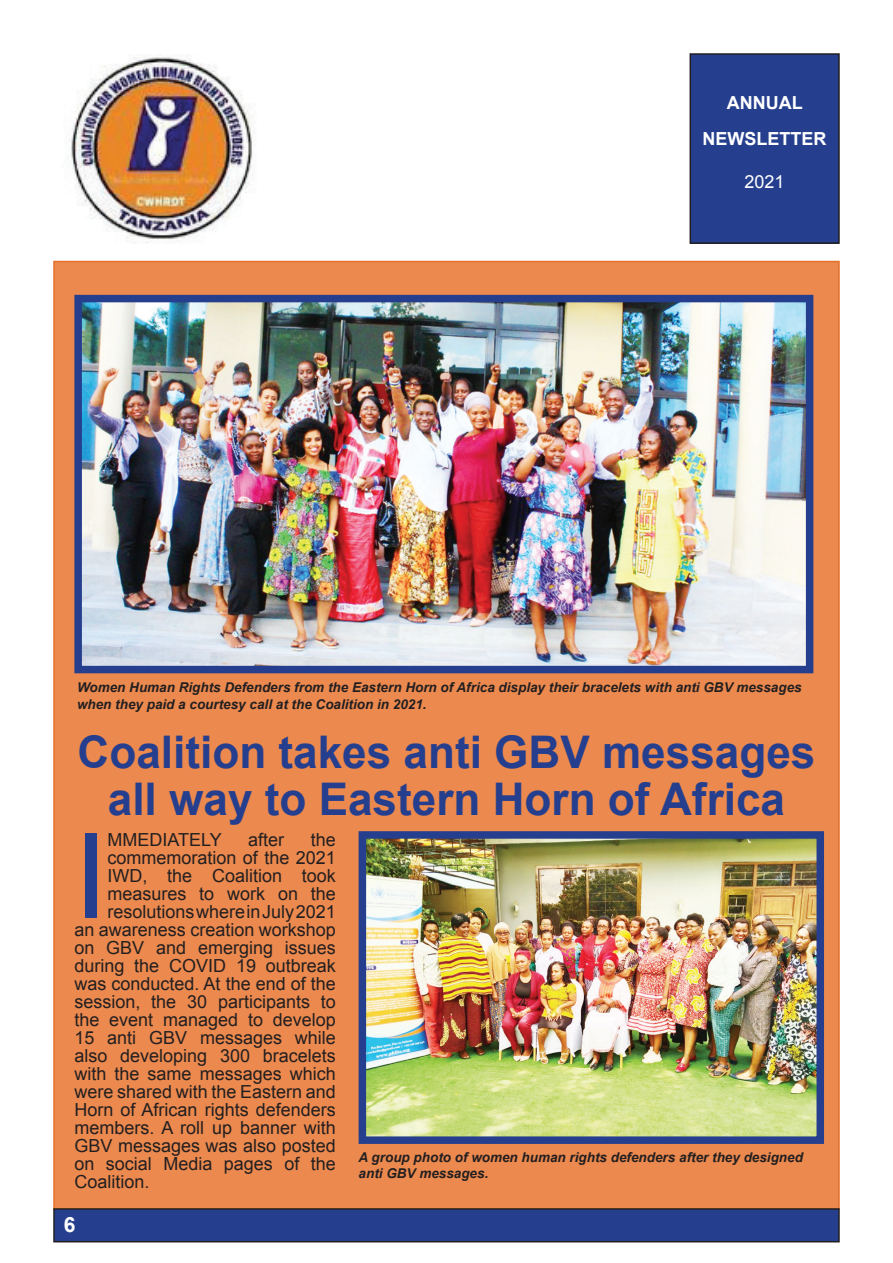
<style>
.page{position:relative;width:893px;height:1263px;background:#fff}
.page>*{position:absolute;margin:0;border:0;box-sizing:border-box;transform-origin:0 0}
.t1{font:118.65px "Arial";color:#253f8e}
.t2{font:700 45px/46.5px "Arial";color:#253f8e;text-align:center}
.t3{font:700 21px "Arial";color:#fff}
.t4{font:18px "Arial";color:#231f20}
.t5{font:700 18px/36px "Arial";color:#fff;text-align:center}
.t6{font:18px "Arial";color:#fff}
.t7{font:italic 700 13.5px/16.2px "Arial";color:#231f20}
</style>
<div class="page">
<div style="left:53px;top:261px;width:787px;height:949px;background:#eb894e;border:2px solid #e67029"></div>
<div style="left:54px;top:1209px;width:785px;height:33px;background:#253f8e"></div>
<div style="left:53px;top:1208px;width:787px;height:34px;border:2px solid #231f20"></div>
<img style="left:368px;top:840px;width:447px;height:295px">
<div style="left:359px;top:831px;width:465px;height:313px;border:8px solid #253f8e"></div>
<img style="left:67px;top:55px;width:186px;height:188px">
<div style="left:690px;top:54px;width:149px;height:189px;background:#253f8e"></div>
<div style="left:689px;top:53px;width:151px;height:191px;border:2px solid #231f20"></div>
<img style="left:83px;top:304px;width:721px;height:360px">
<div style="left:74px;top:295px;width:739px;height:378px;border:8px solid #253f8e"></div>
<p class="t5" style="left:703px;top:85px;width:126px">ANNUAL<br>NEWSLETTER</p>
<p class="t6" style="left:745px;top:170px;width:42px">2021</p>
<p class="t7" style="left:77px;top:680px;width:726px">Women Human Rights Defenders from the Eastern Horn of Africa display their bracelets with anti GBV messages when they paid a courtesy call at the Coalition in 2021.</p>
<h2 class="t2" style="left:78px;top:730px;width:739px">Coalition takes anti GBV messages all way to Eastern Horn of Africa</h2>
<h1 class="t1" style="left:74px;top:799px;width:34px">I</h1>
<p class="t4" style="left:107px;top:828px;width:53px">mmediat</p>
<p class="t4" style="left:189px;top:828px;width:23px">ely</p>
<p class="t4" style="left:248px;top:828px;width:38px">after</p>
<p class="t4" style="left:311px;top:828px;width:27px">the</p>
<p class="t4" style="left:107px;top:846px;width:230px">commemoration of the 2021</p>
<p class="t4" style="left:107px;top:864px;width:230px">IWD, the Coalition took</p>
<p class="t4" style="left:107px;top:882px;width:230px">measures to work on the</p>
<p class="t4" style="left:107px;top:900px;width:230px">resolutions where in July 2021</p>
<p class="t4" style="left:74px;top:918px;width:263px">an awareness creation workshop</p>
<p class="t4" style="left:74px;top:936px;width:263px">on GBV and emerging issues</p>
<p class="t4" style="left:74px;top:954px;width:263px">during the COVID 19 outbreak</p>
<p class="t4" style="left:74px;top:972px;width:263px">was conducted. At the end of the</p>
<p class="t4" style="left:74px;top:990px;width:263px">session, the 30 participants to</p>
<p class="t4" style="left:74px;top:1008px;width:263px">the event managed to develop</p>
<p class="t4" style="left:74px;top:1026px;width:263px">15 anti GBV messages while</p>
<p class="t4" style="left:74px;top:1044px;width:263px">also developing 300 bracelets</p>
<p class="t4" style="left:74px;top:1062px;width:263px">with the same messages which</p>
<p class="t4" style="left:74px;top:1080px;width:263px">were shared with the Eastern and</p>
<p class="t4" style="left:74px;top:1098px;width:263px">Horn of African rights defenders</p>
<p class="t4" style="left:74px;top:1116px;width:263px">members. A roll up banner with</p>
<p class="t4" style="left:74px;top:1134px;width:263px">GBV messages was also posted</p>
<p class="t4" style="left:74px;top:1152px;width:263px">on social Media pages of the</p>
<p class="t4" style="left:74px;top:1170px;width:77px">Coalition.</p>
<p class="t7" style="left:359px;top:1150px;width:446px">A group photo of women human rights defenders after they designed anti GBV messages.</p>
<p class="t3" style="left:64px;top:1210px;width:13px">6</p>
</div>
